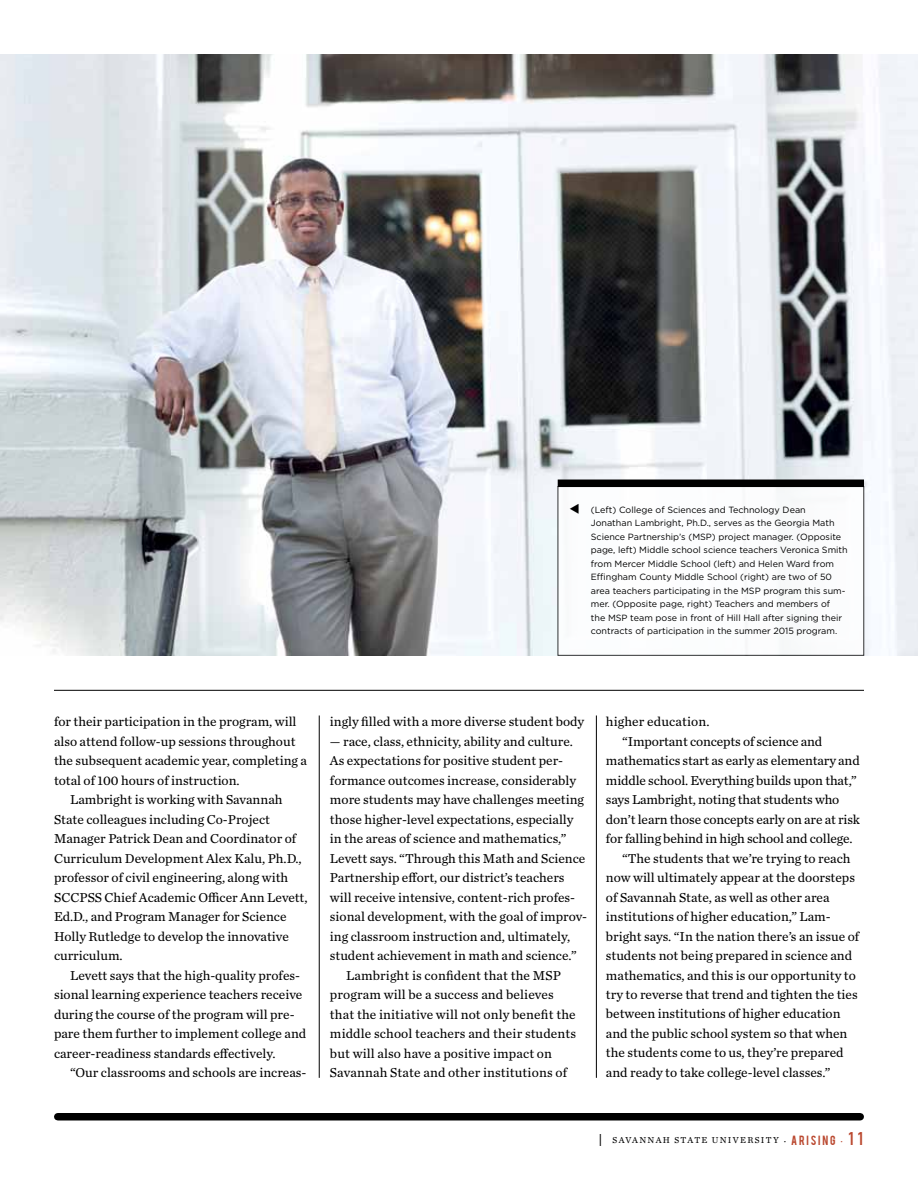
<style>
.page{position:relative;width:918px;height:1188px;background:#fff}
.page>*{position:absolute;margin:0;border:0;box-sizing:border-box;transform-origin:0 0}
.t1{font:13.5px "Chronicle Text G2";color:#000}
.t2{font:9px/13.5px "Gotham";color:#000}
.t3{font:9px "Chronicle Text G2";letter-spacing:.15em;color:#000}
.s1{font-family:"DIN Condensed";font-weight:700;font-size:12px}
.s2{font-size:10.5px}
.s3{font-family:"Bebas";font-size:10.5px;color:#ba482f}
.s4{font-size:10.5px;color:#ba482f}
.s5{font-family:"DIN Condensed";font-weight:700;font-size:18px;color:#ba482f}
</style>
<div class="page">
<img style="left:0;top:54px;width:918px;height:602px">
<hr style="left:319px;top:716px;width:1px;height:362px;background:#000">
<hr style="left:596px;top:716px;width:1px;height:362px;background:#000">
<div style="left:558px;top:487px;width:306px;height:168px;background:#fff"></div>
<div style="left:58px;top:1113px;width:802px;height:7px;background:#000"></div>
<hr style="left:54px;top:690px;width:810px;height:1px;background:#000">
<div style="left:558px;top:480px;width:306px;height:7px;background:#000"></div>
<p class="t2" style="left:591px;top:502px;width:258px;text-indent:-22px">▼ (Left) College of Sciences and Technology Dean Jonathan Lambright, Ph.D., serves as the Georgia Math Science Partnership’s (MSP) project manager. (Opposite page, left) Middle school science teachers Veronica Smith from Mercer Middle School (left) and Helen Ward from Effingham County Middle School (right) are two of 50 area teachers participating in the MSP program this sum&shy;mer. (Opposite page, right) Teachers and members of<br>the MSP team pose in front of Hill Hall after signing their contracts of participation in the summer 2015 program.</p>
<p class="t1" style="left:54px;top:712px;width:244px">for their participation in the program, will</p>
<p class="t1" style="left:54px;top:731px;width:243px">also attend follow-up sessions throughout</p>
<p class="t1" style="left:54px;top:751px;width:254px">the subsequent academic year, completing a</p>
<p class="t1" style="left:54px;top:770px;width:187px">total of 100 hours of instruction.</p>
<p class="t1" style="left:70px;top:790px;width:214px">Lambright is working with Savannah</p>
<p class="t1" style="left:54px;top:809px;width:218px">State colleagues including Co-Project</p>
<p class="t1" style="left:54px;top:829px;width:244px">Manager Patrick Dean and Coordinator of</p>
<p class="t1" style="left:54px;top:848px;width:249px">Curriculum Development Alex Kalu, Ph.D.,</p>
<p class="t1" style="left:54px;top:868px;width:236px">professor of civil engineering, along with</p>
<p class="t1" style="left:54px;top:887px;width:255px">SCCPSS Chief Academic Officer Ann Levett,</p>
<p class="t1" style="left:54px;top:907px;width:234px">Ed.D., and Program Manager for Science</p>
<p class="t1" style="left:54px;top:926px;width:236px">Holly Rutledge to develop the innovative</p>
<p class="t1" style="left:54px;top:946px;width:70px">curriculum.</p>
<p class="t1" style="left:70px;top:965px;width:231px">Levett says that the high-quality profes-</p>
<p class="t1" style="left:54px;top:985px;width:250px">sional learning experience teachers receive</p>
<p class="t1" style="left:54px;top:1004px;width:242px">during the course of the program will pre-</p>
<p class="t1" style="left:54px;top:1024px;width:254px">pare them further to implement college and</p>
<p class="t1" style="left:54px;top:1043px;width:223px">career-readiness standards effectively.</p>
<p class="t1" style="left:70px;top:1062px;width:238px">“Our classrooms and schools are increas-</p>
<p class="t1" style="left:330px;top:711px;width:256px">ingly filled with a more diverse student body</p>
<p class="t1" style="left:330px;top:731px;width:244px">— race, class, ethnicity, ability and culture.</p>
<p class="t1" style="left:330px;top:750px;width:235px">As expectations for positive student per-</p>
<p class="t1" style="left:330px;top:770px;width:248px">formance outcomes increase, considerably</p>
<p class="t1" style="left:330px;top:789px;width:256px">more students may have challenges meeting</p>
<p class="t1" style="left:330px;top:809px;width:245px">those higher-level expectations, especially</p>
<p class="t1" style="left:330px;top:828px;width:238px">in the areas of science and mathematics,”</p>
<p class="t1" style="left:330px;top:848px;width:257px">Levett says. “Through this Math and Science</p>
<p class="t1" style="left:330px;top:867px;width:236px">Partnership effort, our district’s teachers</p>
<p class="t1" style="left:330px;top:887px;width:247px">will receive intensive, content-rich profes-</p>
<p class="t1" style="left:330px;top:906px;width:259px">sional development, with the goal of improv-</p>
<p class="t1" style="left:330px;top:926px;width:242px">ing classroom instruction and, ultimately,</p>
<p class="t1" style="left:330px;top:945px;width:248px">student achievement in math and science.”</p>
<p class="t1" style="left:346px;top:965px;width:216px">Lambright is confident that the MSP</p>
<p class="t1" style="left:330px;top:984px;width:225px">program will be a success and believes</p>
<p class="t1" style="left:330px;top:1004px;width:247px">that the initiative will not only benefit the</p>
<p class="t1" style="left:330px;top:1023px;width:248px">middle school teachers and their students</p>
<p class="t1" style="left:330px;top:1043px;width:224px">but will also have a positive impact on</p>
<p class="t1" style="left:330px;top:1062px;width:239px">Savannah State and other institutions of</p>
<p class="t1" style="left:606px;top:711px;width:105px">higher education.</p>
<p class="t1" style="left:622px;top:731px;width:202px">“Important concepts of science and</p>
<p class="t1" style="left:606px;top:750px;width:255px">mathematics start as early as elementary and</p>
<p class="t1" style="left:606px;top:770px;width:252px">middle school. Everything builds upon that,”</p>
<p class="t1" style="left:606px;top:789px;width:235px">says Lambright, noting that students who</p>
<p class="t1" style="left:606px;top:809px;width:256px">don’t learn those concepts early on are at risk</p>
<p class="t1" style="left:606px;top:828px;width:248px">for falling behind in high school and college.</p>
<p class="t1" style="left:622px;top:848px;width:230px">“The students that we’re trying to reach</p>
<p class="t1" style="left:606px;top:867px;width:251px">now will ultimately appear at the doorsteps</p>
<p class="t1" style="left:606px;top:887px;width:225px">of Savannah State, as well as other area</p>
<p class="t1" style="left:606px;top:906px;width:226px">institutions of higher education,” Lam-</p>
<p class="t1" style="left:606px;top:926px;width:255px">bright says. “In the nation there’s an issue of</p>
<p class="t1" style="left:606px;top:945px;width:248px">students not being prepared in science and</p>
<p class="t1" style="left:606px;top:965px;width:251px">mathematics, and this is our opportunity to</p>
<p class="t1" style="left:606px;top:984px;width:253px">try to reverse that trend and tighten the ties</p>
<p class="t1" style="left:606px;top:1004px;width:236px">between institutions of higher education</p>
<p class="t1" style="left:606px;top:1023px;width:243px">and the public school system so that when</p>
<p class="t1" style="left:606px;top:1043px;width:239px">the students come to us, they’re prepared</p>
<p class="t1" style="left:606px;top:1062px;width:226px">and ready to take college-level classes.”</p>
<p class="t3" style="left:599px;top:1134px;width:267px"><span class="s1">|</span> savannah state university <span class="s2">·</span> <span class="s3">ARISING</span> <span class="s4">·</span> <span class="s5">11</span></p>
</div>
